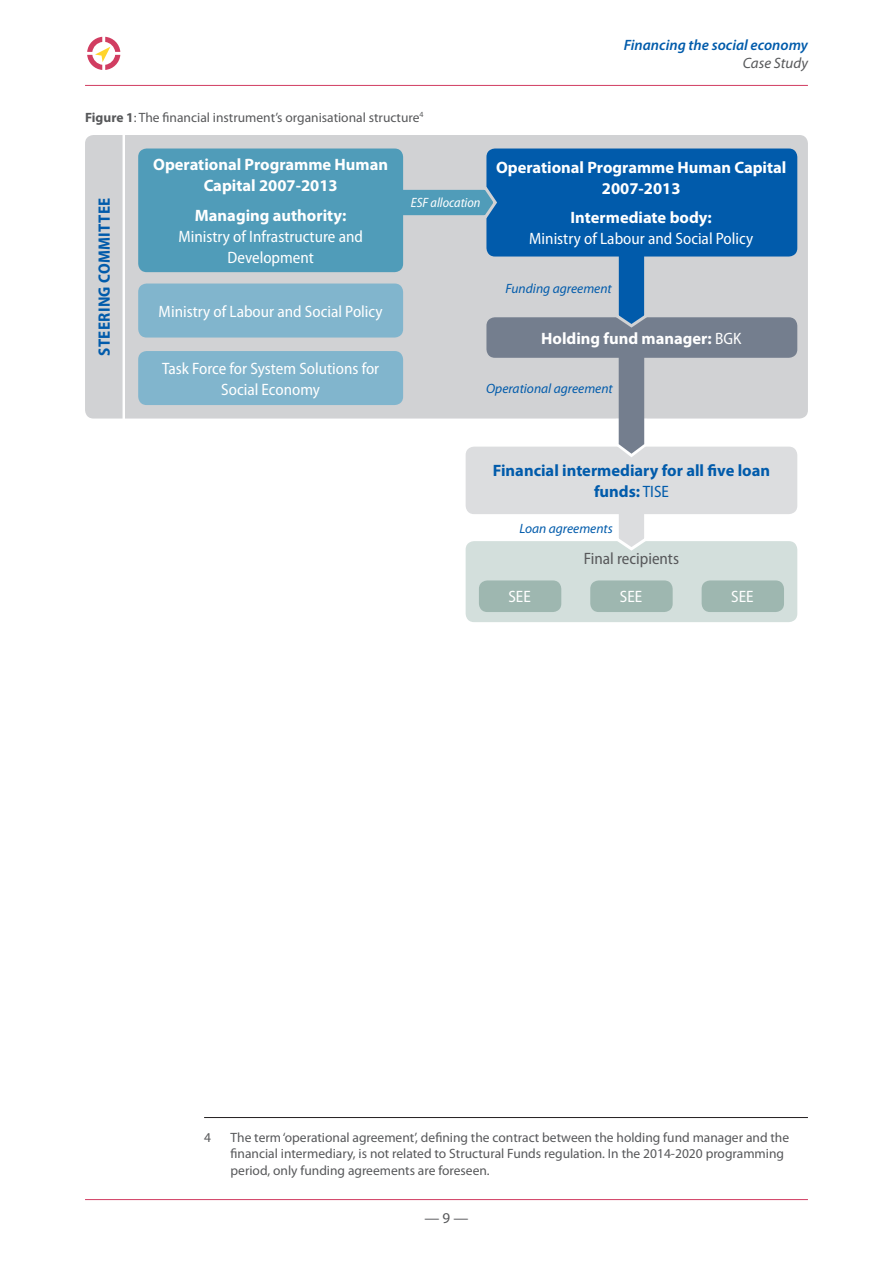
<style>
.page{position:relative;width:893px;height:1263px;background:#fff}
.page>*{position:absolute;margin:0;border:0;box-sizing:border-box;transform-origin:0 0}
.Title_graph{font:semi-condensed 16.5px/21px "Myriad Pro";color:#fff;text-align:center}
.Title_graph-2{font:700 16.5px/21px "Myriad Pro";color:#fff;text-align:center}
.Title_graph-3{font:700 16.5px/21px "Myriad Pro";color:#015bab;text-align:center}
.Title_graph-4{font:700 semi-condensed 16.5px "Myriad Pro";letter-spacing:.02em;color:#015bab}
.Title_graph-5{font:semi-condensed 16.5px "Myriad Pro";color:#57585a}
.t1{font:italic 600 15px "Myriad Pro";color:#015bab}
.t2{font:italic 15px "Myriad Pro";color:#57585a}
.t3{font:15px "Myriad Pro";color:#57585a}
.Footnote{font:13.5px/16.2px "Myriad Pro";color:#57585a}
.Title_graph-6{font:italic 13.5px "Myriad Pro";color:#015bab}
.Title_graph-7{font:italic semi-condensed 13.5px "Myriad Pro";color:#fff}
.s1{font-weight:700}
.s2{font-weight:700;font-stretch:normal}
.s3{font-weight:400;font-stretch:semi-condensed}
</style>
<div class="page">
<hr style="left:85px;top:1199px;width:723px;height:1px;background:#d13d61">
<hr style="left:85px;top:85px;width:723px;height:1px;background:#d13d61">
<svg style="left:87px;top:37px;width:33px;height:33px"></svg>
<div style="left:466px;top:541px;width:331px;height:81px;background:#d3dfdc;border-radius:9px"></div>
<svg style="left:617px;top:514px;width:29px;height:37px"></svg>
<div style="left:466px;top:447px;width:331px;height:67px;background:#dcdddf;border-radius:9px"></div>
<div style="left:479px;top:580px;width:82px;height:32px;background:#9eb7b0;border-radius:9px"></div>
<div style="left:590px;top:580px;width:83px;height:32px;background:#9eb7b0;border-radius:9px"></div>
<div style="left:702px;top:580px;width:82px;height:32px;background:#9eb7b0;border-radius:9px"></div>
<hr style="left:204px;top:1117px;width:604px;height:1px;background:#231f20">
<div style="left:125px;top:135px;width:683px;height:284px;background:#d1d2d4"></div>
<div style="left:486px;top:317px;width:311px;height:41px;background:#747e8e;border-radius:9px"></div>
<svg style="left:614px;top:257px;width:35px;height:200px"></svg>
<div style="left:486px;top:149px;width:311px;height:108px;background:#015bab;border-radius:9px"></div>
<svg style="left:403px;top:185px;width:94px;height:35px;background:#6ea6bf"></svg>
<div style="left:138px;top:149px;width:265px;height:123px;background:#509cb9;border-radius:9px"></div>
<div style="left:138px;top:284px;width:265px;height:54px;background:#81b5cd;border-radius:9px"></div>
<div style="left:85px;top:135px;width:38px;height:283px;background:#d1d2d4"></div>
<div style="left:138px;top:351px;width:265px;height:54px;background:#81b5cd;border-radius:9px"></div>
<p class="Footnote" style="left:85px;top:109px;width:340px"><span class="s1">Figure 1</span>: The financial instrument’s organisational structure<sup>4</sup></p>
<p class="Title_graph-4" style="left:95px;top:356px;width:160px;rotate:-90deg">STEERING COMMITTEE</p>
<p class="Title_graph-2" style="left:153px;top:154px;width:237px">Operational Programme Human<br>Capital 2007-2013</p>
<p class="Title_graph" style="left:178px;top:205px;width:186px"><span class="s2">Managing authority:<br></span>Ministry of Infrastructure and<br>Development</p>
<p class="Title_graph" style="left:159px;top:301px;width:225px">Ministry of Labour and Social Policy</p>
<p class="Title_graph-7" style="left:411px;top:195px;width:71px">ESF allocation</p>
<p class="t1" style="left:624px;top:36px;width:186px">Financing the social economy</p>
<p class="t2" style="left:743px;top:53px;width:67px">Case Study</p>
<p class="Title_graph-2" style="left:496px;top:157px;width:292px">Operational Programme Human Capital<br>2007-2013</p>
<p class="Title_graph" style="left:529px;top:208px;width:225px"><span class="s2">Intermediate body:<br></span>Ministry of Labour and Social Policy</p>
<p class="Title_graph-6" style="left:506px;top:280px;width:108px">Funding agreement</p>
<p class="Title_graph-2" style="left:541px;top:328px;width:202px">Holding fund manager: <span class="s3">BGK</span></p>
<p class="Title_graph" style="left:162px;top:358px;width:219px">Task Force for System Solutions for<br>Social Economy</p>
<p class="Title_graph-6" style="left:486px;top:380px;width:128px">Operational agreement</p>
<p class="Title_graph-3" style="left:493px;top:460px;width:279px">Financial intermediary for all five loan funds: <span class="s3">TISE</span></p>
<p class="Title_graph-6" style="left:519px;top:520px;width:95px">Loan agreements</p>
<p class="Title_graph-5" style="left:584px;top:549px;width:97px">Final recipients</p>
<p class="Title_graph" style="left:508px;top:587px;width:24px">SEE</p>
<p class="Title_graph" style="left:620px;top:587px;width:24px">SEE</p>
<p class="Title_graph" style="left:731px;top:587px;width:24px">SEE</p>
<p class="Footnote" style="left:204px;top:1130px;width:8px">4</p>
<p class="Footnote" style="left:231px;top:1130px;width:560px">The term ‘operational agreement’, defining the contract between the holding fund manager and the financial intermediary, is not related to Structural Funds regulation. In the 2014-2020 programming period, only funding agreements are foreseen.</p>
<p class="t3" style="left:424px;top:1210px;width:46px">— 9 —</p>
</div>
